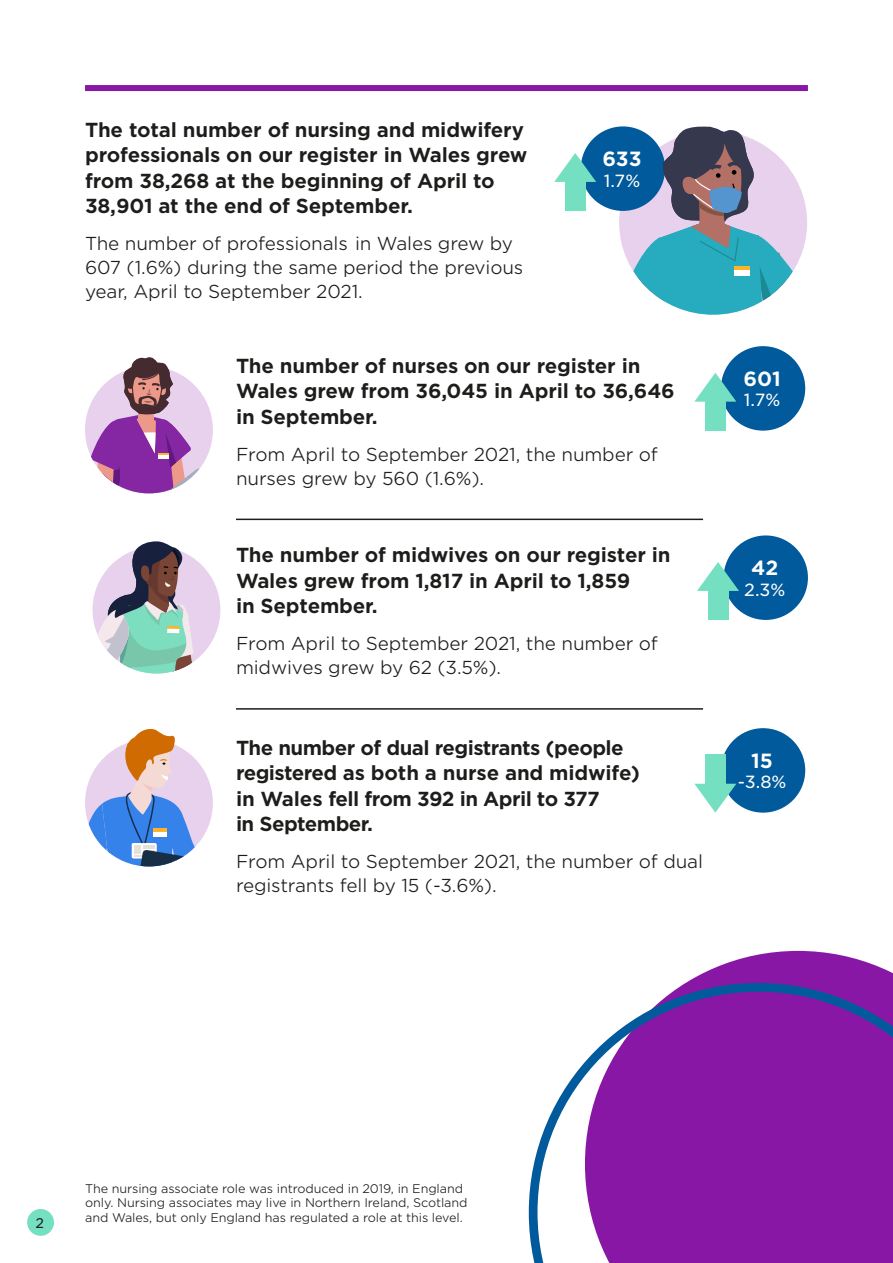
<style>
.page{position:relative;width:893px;height:1263px;background:#fff}
.page>*{position:absolute;margin:0;border:0;box-sizing:border-box;transform-origin:0 0}
.t1{font:700 19.8px "Gotham S Sm";color:#fff}
.Overview_sub_head{font:700 19.5px/25.5px "Gotham S Sm";letter-spacing:-.01em;color:#1d1d1b}
.Overview_sub_head-2{font:700 19.5px "Gotham S Sm";letter-spacing:-.03em;color:#1d1d1b}
.Overview_body{font:300 18px/24px "Gotham S Sm";letter-spacing:-.01em;color:#1d1d1b}
.Overview_body_divide{font:300 18px "Gotham S Sm";letter-spacing:-.01em;color:#1d1d1b}
.t2{font:16.95px "Gotham S Sm";color:#fff}
.t3{font:13.5px "Gotham S Sm";color:#1d1d1b}
.Footnote{font:300 12px/14.4px "Gotham S Sm";letter-spacing:-.01em;color:#1d1d1b}
</style>
<div class="page">
<div style="left:27px;top:1209px;width:27px;height:27px;background:#74e0c1;border-radius:50%"></div>
<div style="left:85px;top:85px;width:723px;height:6px;background:#8917a6"></div>
<hr style="left:236px;top:519px;width:467px;height:1px;background:#1d1d1b">
<hr style="left:236px;top:708px;width:467px;height:2px;background:#1d1d1b">
<div style="left:581px;top:126px;width:84px;height:85px;background:#005a9b;border-radius:50%"></div>
<svg style="left:619px;top:126px;width:179px;height:189px"></svg>
<svg style="left:554px;top:153px;width:42px;height:29px"></svg>
<div style="left:565px;top:180px;width:20px;height:31px;background:#74e0c1"></div>
<div style="left:721px;top:346px;width:84px;height:85px;background:#005a9b;border-radius:50%"></div>
<svg style="left:90px;top:357px;width:123px;height:137px"></svg>
<hr style="left:158px;top:455px;width:10px;height:4px;background:#fff">
<svg style="left:694px;top:373px;width:42px;height:29px"></svg>
<div style="left:705px;top:400px;width:20px;height:31px;background:#74e0c1"></div>
<div style="left:724px;top:535px;width:84px;height:85px;background:#005a9b;border-radius:50%"></div>
<svg style="left:697px;top:562px;width:42px;height:29px"></svg>
<div style="left:708px;top:589px;width:20px;height:31px;background:#74e0c1"></div>
<div style="left:721px;top:728px;width:84px;height:85px;background:#005a9b;border-radius:50%"></div>
<svg style="left:694px;top:784px;width:42px;height:29px"></svg>
<div style="left:705px;top:755px;width:20px;height:30px;background:#74e0c1"></div>
<svg style="left:92px;top:541px;width:128px;height:132px"></svg>
<div style="left:85px;top:739px;width:128px;height:127px;background:#e7d1ed;border-radius:50%"></div>
<svg style="left:85px;top:729px;width:118px;height:137px"></svg>
<svg style="left:685px;top:951px;width:208px;height:32px;fill:#8917a6"></svg>
<svg style="left:529px;top:983px;width:364px;height:280px"></svg>
<p class="Overview_sub_head" style="left:85px;top:117px;width:444px">The total number of nursing and midwifery professionals on our register in Wales grew from 38,268 at the beginning of April to 38,901 at the end of September.</p>
<p class="Overview_body" style="left:85px;top:231px;width:440px">The number of professionals in Wales grew by<br>607 (1.6%) during the same period the previous year, April to September 2021.</p>
<p class="t1" style="left:602px;top:145px;width:41px">633</p>
<p class="t2" style="left:604px;top:169px;width:38px">1.7%</p>
<p class="Overview_sub_head" style="left:236px;top:353px;width:406px">The number of nurses on our register in</p>
<p class="Overview_sub_head" style="left:236px;top:378px;width:440px">Wales grew from 36,045 in April to 36,646</p>
<p class="Overview_sub_head" style="left:236px;top:404px;width:143px">in September.</p>
<p class="Overview_body_divide" style="left:236px;top:442px;width:423px">From April to September 2021, the number of</p>
<p class="Overview_body_divide" style="left:236px;top:466px;width:250px">nurses grew by 560 (1.6%).</p>
<p class="Overview_sub_head" style="left:236px;top:542px;width:436px">The number of midwives on our register in</p>
<p class="Overview_sub_head" style="left:236px;top:568px;width:396px">Wales grew from 1,817 in April to 1,859</p>
<p class="Overview_sub_head" style="left:236px;top:593px;width:143px">in September.</p>
<p class="Overview_body_divide" style="left:236px;top:632px;width:423px">From April to September 2021, the number of</p>
<p class="Overview_body_divide" style="left:236px;top:656px;width:267px">midwives grew by 62 (3.5%).</p>
<p class="Overview_sub_head-2" style="left:236px;top:734px;width:389px">The number of dual registrants (people</p>
<p class="Overview_sub_head" style="left:236px;top:760px;width:406px">registered as both a nurse and midwife)</p>
<p class="Overview_sub_head-2" style="left:236px;top:785px;width:365px">in Wales fell from 392 in April to 377</p>
<p class="Overview_sub_head-2" style="left:236px;top:811px;width:139px">in September.</p>
<p class="Overview_body" style="left:236px;top:849px;width:469px">From April to September 2021, the number of dual</p>
<p class="Overview_body" style="left:236px;top:873px;width:262px">registrants fell by 15 (-3.6%).</p>
<p class="t1" style="left:743px;top:365px;width:39px">601</p>
<p class="t2" style="left:744px;top:389px;width:38px">1.7%</p>
<p class="t1" style="left:751px;top:554px;width:29px">42</p>
<p class="t2" style="left:744px;top:578px;width:43px">2.3%</p>
<p class="t1" style="left:751px;top:747px;width:23px">15</p>
<p class="t2" style="left:738px;top:771px;width:50px">-3.8%</p>
<p class="t3" style="left:36px;top:1214px;width:10px">2</p>
<p class="Footnote" style="left:85px;top:1181px;width:384px">The nursing associate role was introduced in 2019, in England only. Nursing associates may live in Northern Ireland, Scotland and Wales, but only England has regulated a role at this level.</p>
</div>
